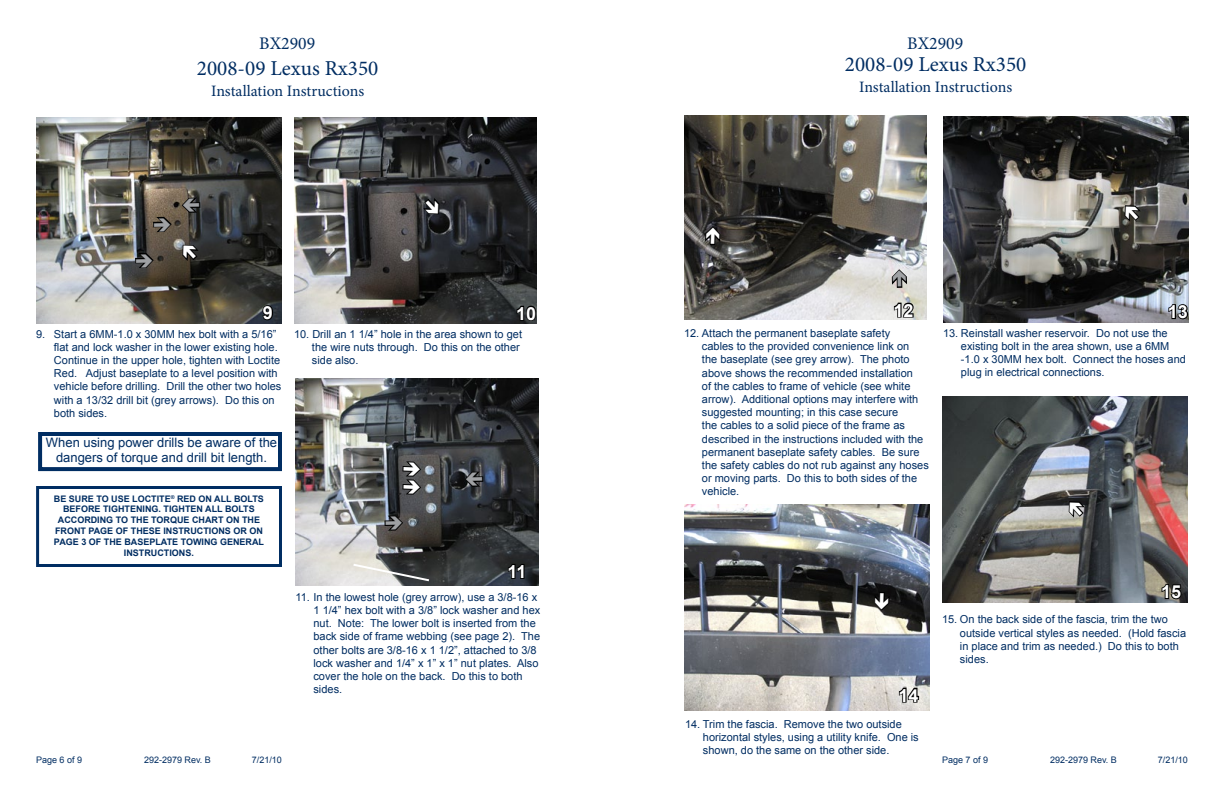
<style>
.page{position:relative;width:1224px;height:792px;background:#fff}
.page>*{position:absolute;margin:0;border:0;box-sizing:border-box;transform-origin:0 0}
.t1{font:21.2px "Minion Pro";color:#002d62}
.t2{font:700 18px "Arial";color:#fff}
.t3{font:17.7px "Minion Pro";color:#002d62}
.t4{font:15.9px "Minion Pro";color:#002d62}
.t5{font:13px/15.6px "Arial";color:#002d62;text-align:center}
.t6{font:11px/13.2px "Arial";color:#002d62}
.t7{font:700 9px/10.8px "Arial";color:#002d62;text-align:center}
.t8{font:9px "Arial";color:#002d62}
</style>
<div class="page">
<img style="left:36px;top:117px;width:246px;height:207px">
<svg style="left:261px;top:304px;width:13px;height:17px"></svg>
<img style="left:294px;top:117px;width:243px;height:207px">
<svg style="left:516px;top:304px;width:21px;height:18px"></svg>
<img style="left:943px;top:116px;width:246px;height:207px">
<svg style="left:1167px;top:303px;width:22px;height:17px"></svg>
<img style="left:684px;top:504px;width:246px;height:207px">
<svg style="left:898px;top:686px;width:22px;height:18px"></svg>
<img style="left:942px;top:396px;width:246px;height:207px">
<svg style="left:1161px;top:583px;width:22px;height:17px"></svg>
<img style="left:295px;top:379px;width:243px;height:207px">
<svg style="left:507px;top:563px;width:19px;height:17px"></svg>
<svg style="left:351px;top:562px;width:80px;height:21px;background:#979896"></svg>
<img style="left:684px;top:116px;width:243px;height:204px">
<svg style="left:893px;top:301px;width:22px;height:18px"></svg>
<div style="left:36px;top:486px;width:246px;height:81px;border:3px solid #002d62"></div>
<div style="left:38px;top:432px;width:244px;height:39px;border:4px solid #002d62"></div>
<svg style="left:181px;top:243px;width:20px;height:20px"></svg>
<svg style="left:421px;top:196px;width:19px;height:20px"></svg>
<svg style="left:1124px;top:204px;width:19px;height:20px"></svg>
<svg style="left:873px;top:591px;width:18px;height:21px"></svg>
<svg style="left:1068px;top:500px;width:19px;height:20px"></svg>
<svg style="left:401px;top:460px;width:22px;height:36px"></svg>
<svg style="left:383px;top:514px;width:22px;height:18px"></svg>
<svg style="left:463px;top:470px;width:21px;height:18px"></svg>
<svg style="left:152px;top:215px;width:21px;height:19px"></svg>
<svg style="left:134px;top:251px;width:21px;height:19px"></svg>
<svg style="left:704px;top:225px;width:18px;height:21px"></svg>
<svg style="left:890px;top:268px;width:19px;height:21px"></svg>
<svg style="left:180px;top:196px;width:21px;height:18px"></svg>
<h3 class="t3" style="left:259px;top:31px;width:57px">BX2909</h3>
<h3 class="t3" style="left:907px;top:31px;width:57px">BX2909</h3>
<h1 class="t1" style="left:197px;top:54px;width:183px">2008-09 Lexus Rx350</h1>
<h3 class="t4" style="left:211px;top:80px;width:155px">Installation Instructions</h3>
<h1 class="t1" style="left:845px;top:50px;width:183px">2008-09 Lexus Rx350</h1>
<h3 class="t4" style="left:859px;top:76px;width:155px">Installation Instructions</h3>
<h2 class="t2" style="left:263px;top:301px;width:12px">9</h2>
<h2 class="t2" style="left:516px;top:301px;width:22px">10</h2>
<h2 class="t2" style="left:893px;top:298px;width:22px">12</h2>
<h2 class="t2" style="left:1168px;top:300px;width:22px">13</h2>
<p class="t6" style="left:54px;top:327px;width:229px;text-indent:-18px">9. Start a 6MM-1.0 x 30MM hex bolt with a 5/16” flat and lock washer in the lower existing hole.<br>Continue in the upper hole, tighten with Loctite Red. Adjust baseplate to a level position with vehicle before drilling. Drill the other two holes with a 13/32 drill bit (grey arrows). Do this on both sides.</p>
<p class="t5" style="left:46px;top:435px;width:233px">When using power drills be aware of the dangers of torque and drill bit length.</p>
<p class="t7" style="left:54px;top:493px;width:212px">BE SURE TO USE LOCTITE<sup>®</sup> RED ON ALL BOLTS BEFORE TIGHTENING. TIGHTEN ALL BOLTS ACCORDING TO THE TORQUE CHART ON THE FRONT PAGE OF THESE INSTRUCTIONS OR ON PAGE 3 OF THE BASEPLATE TOWING GENERAL INSTRUCTIONS.</p>
<p class="t6" style="left:312px;top:328px;width:212px;text-indent:-18px">10. Drill an 1 1/4” hole in the area shown to get the wire nuts through. Do this on the other side also.</p>
<p class="t6" style="left:702px;top:327px;width:228px;text-indent:-18px">12. Attach the permanent baseplate safety<br>cables to the provided convenience link on<br>the baseplate (see grey arrow). The photo above shows the recommended installation<br>of the cables to frame of vehicle (see white arrow). Additional options may interfere with suggested mounting; in this case secure<br>the cables to a solid piece of the frame as described in the instructions included with the permanent baseplate safety cables. Be sure the safety cables do not rub against any hoses or moving parts. Do this to both sides of the vehicle.</p>
<p class="t6" style="left:961px;top:326px;width:227px;text-indent:-18px">13. Reinstall washer reservoir. Do not use the existing bolt in the area shown, use a 6MM -1.0 x 30MM hex bolt. Connect the hoses and plug in electrical connections.</p>
<h2 class="t2" style="left:507px;top:560px;width:21px">11</h2>
<p class="t6" style="left:313px;top:590px;width:228px;text-indent:-18px">11. In the lowest hole (grey arrow), use a 3/8-16 x 1 1/4” hex bolt with a 3/8” lock washer and hex nut. Note: The lower bolt is inserted from the back side of frame webbing (see page 2). The other bolts are 3/8-16 x 1 1/2”, attached to 3/8 lock washer and 1/4” x 1” x 1” nut plates. Also cover the hole on the back. Do this to both sides.</p>
<p class="t8" style="left:36px;top:753px;width:48px">Page 6 of 9</p>
<p class="t8" style="left:144px;top:753px;width:68px">292-2979 Rev. B</p>
<p class="t8" style="left:252px;top:753px;width:32px">7/21/10</p>
<h2 class="t2" style="left:899px;top:683px;width:22px">14</h2>
<p class="t6" style="left:703px;top:717px;width:217px;text-indent:-18px">14. Trim the fascia. Remove the two outside horizontal styles, using a utility knife. One is shown, do the same on the other side.</p>
<h2 class="t2" style="left:1161px;top:580px;width:22px">15</h2>
<p class="t6" style="left:960px;top:613px;width:228px;text-indent:-18px">15. On the back side of the fascia, trim the two outside vertical styles as needed. (Hold fascia in place and trim as needed.) Do this to both sides.</p>
<p class="t8" style="left:942px;top:753px;width:48px">Page 7 of 9</p>
<p class="t8" style="left:1050px;top:753px;width:68px">292-2979 Rev. B</p>
<p class="t8" style="left:1158px;top:753px;width:32px">7/21/10</p>
</div>
